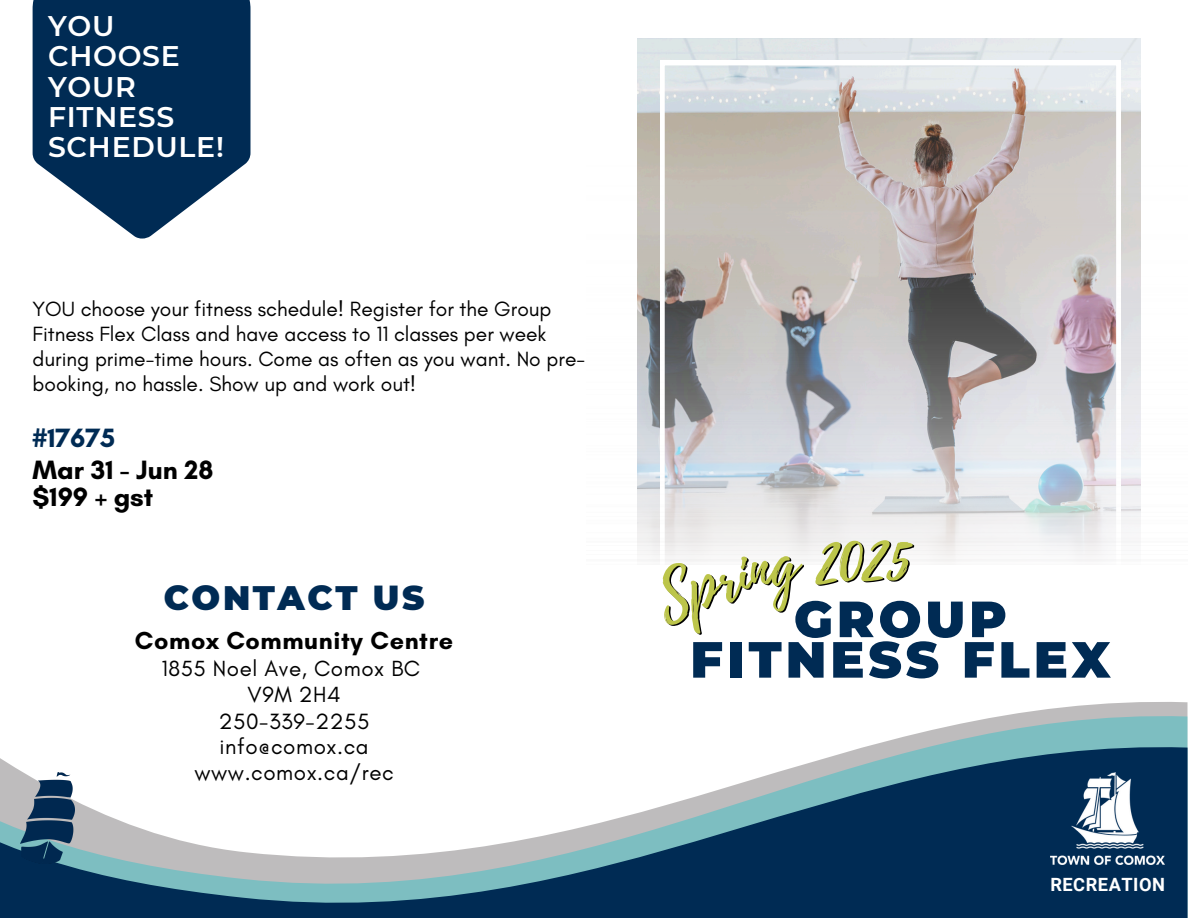
<style>
.page{position:relative;width:1188px;height:918px;background:#fff}
.page>*{position:absolute;margin:0;border:0;box-sizing:border-box;transform-origin:0 0}
.t1{font:900 50.85px/40.5px "Montserrat";letter-spacing:.075em;color:#002b54;text-align:center}
.t2{font:900 33.9px "Montserrat";letter-spacing:.075em;color:#002b54}
.t3{font:600 28.35px/30.3px "Montserrat";letter-spacing:.025em;color:#fff}
.t4{font:700 27px/27px "Glacial Indifference";color:#000}
.t5{font:700 27px "Glacial Indifference";color:#002b54}
.t6{font:700 25.05px "Glacial Indifference";letter-spacing:.025em;color:#000}
.t7{font:22.5px "Glacial Indifference";letter-spacing:.025em;color:#000}
.t8{font:22.35px/25.8px "Glacial Indifference";letter-spacing:.025em;color:#000;text-align:center}
.t9{font:21px/24.8px "Glacial Indifference";color:#000}
.t10{font:700 18.3px "Roboto";letter-spacing:.03em;color:#fff}
</style>
<div class="page">
<svg style="left:903px;top:706px;width:285px;height:31px"></svg>
<svg style="left:0;top:737px;width:1188px;height:181px"></svg>
<svg style="left:33px;top:0;width:217px;height:239px;fill:#002b54"></svg>
<img style="left:21px;top:772px;width:54px;height:92px">
<img style="left:1050px;top:772px;width:115px;height:93px">
<svg style="left:664px;top:65px;width:453px;height:89px;background:#cdcbc8"></svg>
<img style="left:637px;top:154px;width:504px;height:410px">
<div style="left:646px;top:540px;width:267px;height:24px;background:#f5f5f4"></div>
<p class="t3" style="left:48px;top:11px;width:177px">YOU<br>CHOOSE<br>YOUR<br>FITNESS<br>SCHEDULE!</p>
<p class="t9" style="left:33px;top:297px;width:554px">YOU choose your fitness schedule! Register for the Group Fitness Flex Class and have access to 11 classes per week during prime-time hours. Come as often as you want. No pre&shy;booking, no hassle. Show up and work out!</p>
<h5 class="t5" style="left:33px;top:421px;width:84px">#17675</h5>
<p class="t4" style="left:33px;top:456px;width:183px">Mar 31 - Jun 28 $199 + gst</p>
<h4 class="t2" style="left:164px;top:577px;width:262px">CONTACT US</h4>
<p class="t6" style="left:135px;top:625px;width:320px">Comox Community Centre</p>
<p class="t8" style="left:161px;top:655px;width:260px">1855 Noel Ave, Comox BC<br>V9M 2H4</p>
<p class="t7" style="left:219px;top:707px;width:152px">250-339-2255</p>
<p class="t8" style="left:194px;top:734px;width:201px">info@comox.ca www.comox.ca/rec</p>
<h5 class="t1" style="left:690px;top:599px;width:422px">GROUP<br>FITNESS FLEX</h5>
<h1 class="t10" style="left:1050px;top:874px;width:116px">RECREATION</h1>
</div>
